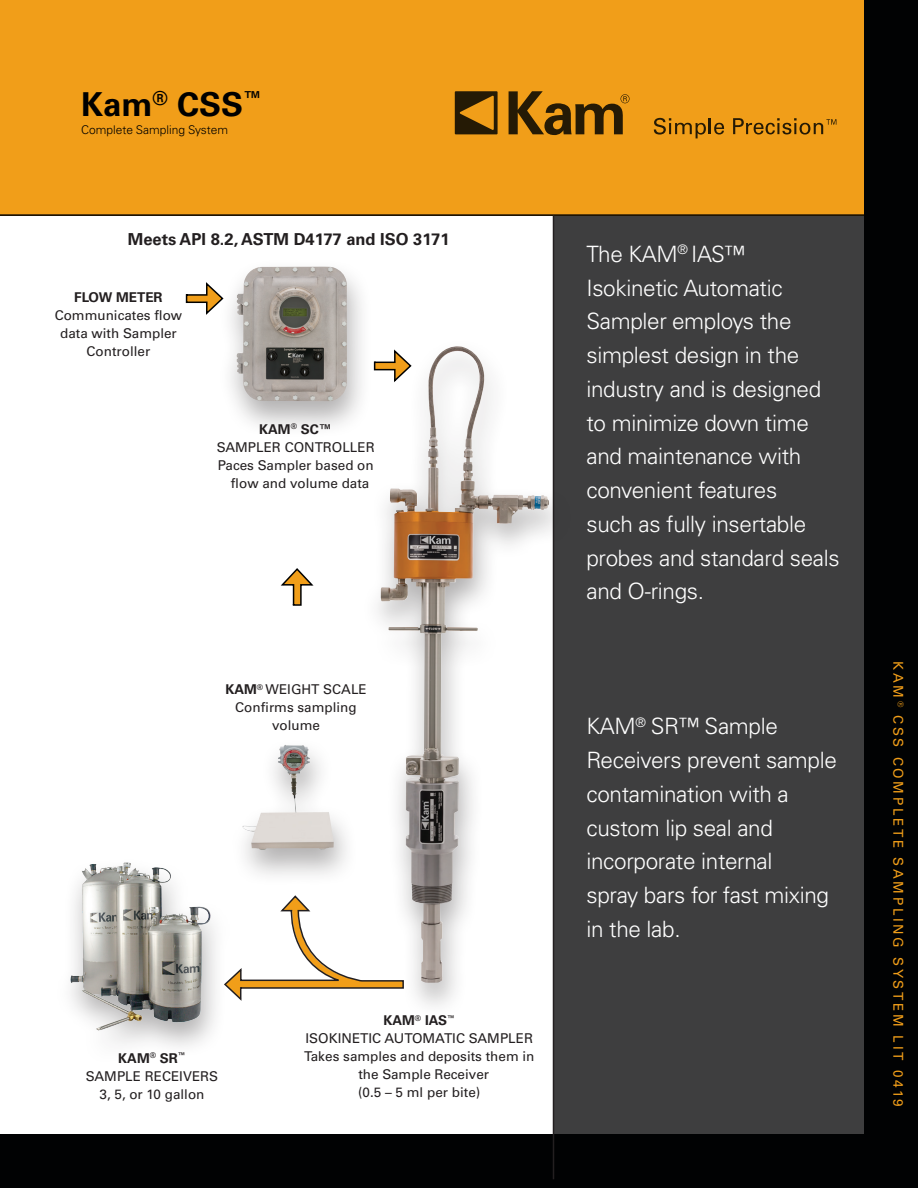
<style>
.page{position:relative;width:918px;height:1188px;background:#fff}
.page>*{position:absolute;margin:0;border:0;box-sizing:border-box;transform-origin:0 0}
.t1{font:700 33px "Univers LT Pro 65";color:#000}
.t2{font:300 22.5px/33.8px "Univers LT Pro 45";letter-spacing:-.015em;color:#fff}
.t3{font:700 16.5px "Univers LT Pro 65";color:#231f20}
.t4{font:13.5px/18px "Univers LT Pro 55 Roman";color:#231f20;text-align:center}
.t5{font:13.5px "Univers LT Pro 55 Roman";letter-spacing:.2em;color:#f19e19}
.t6{font:700 13.5px "Univers LT Pro 65";color:#231f20}
.t7{font:300 12px "Univers LT Pro 45";color:#000}
.s1{font-family:"Univers LT Pro 65";font-weight:700}
</style>
<div class="page">
<div style="left:554px;top:215px;width:332px;height:973px;background:#3e3e3f"></div>
<div style="left:0;top:0;width:873px;height:215px;background:#f19e19"></div>
<div style="left:0;top:1134px;width:918px;height:54px;background:#010203"></div>
<hr style="left:0;top:214px;width:918px;height:2px;background:#010203">
<svg style="left:455px;top:91px;width:43px;height:43px"></svg>
<svg style="left:509px;top:91px;width:121px;height:44px"></svg>
<svg style="left:654px;top:118px;width:70px;height:20px"></svg>
<svg style="left:733px;top:118px;width:103px;height:17px"></svg>
<div style="left:362px;top:339px;width:211px;height:680px;background:#231f20;opacity:.35"></div>
<img style="left:380px;top:355px;width:72px;height:628px">
<div style="left:218px;top:258px;width:155px;height:181px;background:#231f20;opacity:.35"></div>
<img style="left:236px;top:266px;width:111px;height:135px">
<div style="left:53px;top:856px;width:181px;height:210px;background:#231f20;opacity:.35"></div>
<img style="left:67px;top:856px;width:146px;height:181px">
<svg style="left:185px;top:280px;width:40px;height:37px"></svg>
<svg style="left:280px;top:568px;width:34px;height:38px"></svg>
<div style="left:226px;top:737px;width:133px;height:149px;background:#231f20;opacity:.35"></div>
<img style="left:278px;top:745px;width:15px;height:47px">
<svg style="left:223px;top:894px;width:182px;height:109px"></svg>
<div style="left:864px;top:0;width:54px;height:1188px;background:#010203"></div>
<hr style="left:553px;top:215px;width:1px;height:964px;background:#231f20">
<h1 class="t1" style="left:81px;top:85px;width:183px">Kam<sup>®</sup> CSS<sup>™</sup></h1>
<p class="t7" style="left:81px;top:123px;width:149px">Complete Sampling System</p>
<p class="t3" style="left:128px;top:229px;width:323px">Meets API 8.2, ASTM D4177 and ISO 3171</p>
<p class="t6" style="left:74px;top:290px;width:90px">FLOW METER</p>
<p class="t4" style="left:55px;top:307px;width:129px">Communicates flow data with Sampler<br>Controller</p>
<h1 class="t1" style="left:32px;top:311px;width:148px">Kam CSS</h1>
<p class="t6" style="left:259px;top:421px;width:75px">KAM<sup>®</sup> SC™</p>
<p class="t4" style="left:217px;top:438px;width:160px">SAMPLER CONTROLLER</p>
<p class="t4" style="left:218px;top:456px;width:157px">Paces Sampler based on</p>
<p class="t4" style="left:231px;top:474px;width:140px">flow and volume data</p>
<p class="t4" style="left:225px;top:680px;width:143px"><span class="s1">KAM</span><sup>®</sup> WEIGHT SCALE<br>Confirms sampling volume</p>
<p class="t6" style="left:118px;top:1050px;width:69px">KAM<sup>®</sup> SR<sup>™</sup></p>
<p class="t4" style="left:86px;top:1067px;width:134px">SAMPLE RECEIVERS<br>3, 5, or 10 gallon</p>
<p class="t6" style="left:383px;top:1012px;width:73px">KAM<sup>®</sup> IAS<sup>™</sup></p>
<p class="t4" style="left:306px;top:1029px;width:229px">ISOKINETIC AUTOMATIC SAMPLER</p>
<p class="t4" style="left:304px;top:1047px;width:232px">Takes samples and deposits them in</p>
<p class="t4" style="left:358px;top:1065px;width:132px">the Sample Receiver</p>
<p class="t4" style="left:358px;top:1083px;width:124px">(0.5 – 5 ml per bite)</p>
<p class="t2" style="left:586px;top:237px;width:255px">The KAM<sup>®</sup> IAS™<br>Isokinetic Automatic<br>Sampler employs the simplest design in the industry and is designed to minimize down time and maintenance with convenient features<br>such as fully insertable probes and standard seals and O-rings.</p>
<p class="t2" style="left:586px;top:709px;width:252px">KAM<sup>®</sup> SR™ Sample<br>Receivers prevent sample contamination with a custom lip seal and incorporate internal<br>spray bars for fast mixing in the lab.</p>
<p class="t5" style="left:906px;top:661px;width:447px;rotate:90deg">KAM <sup>®</sup> CSS COMPLETE SAMPLING SYSTEM LIT 0419</p>
</div>
